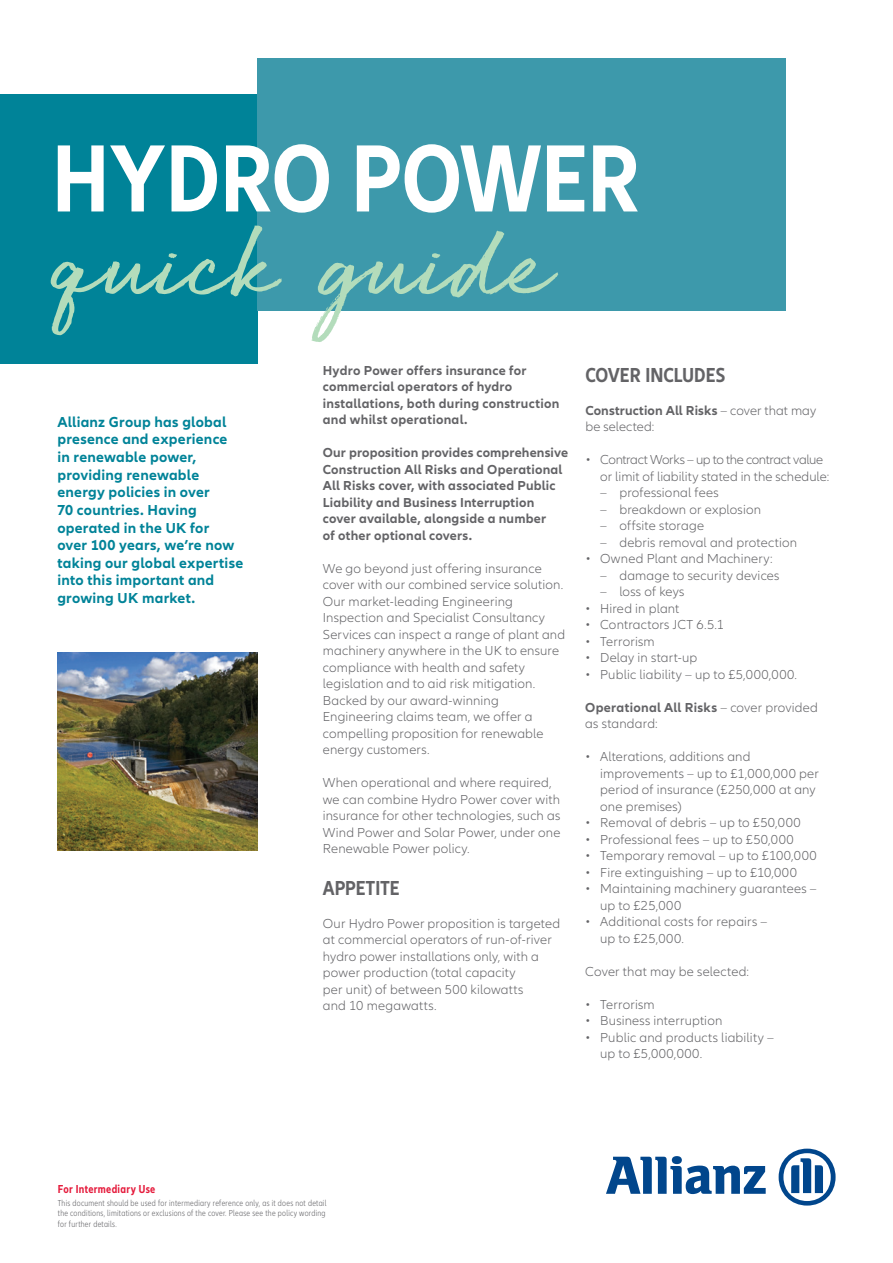
<style>
.page{position:relative;width:893px;height:1263px;background:#fff}
.page>*{position:absolute;margin:0;border:0;box-sizing:border-box;transform-origin:0 0}
.t1{font:123px "Golden Plains";letter-spacing:.01em;color:#b3dcbb}
.t2{font:700 condensed 99px "Allianz Neo";letter-spacing:-.005em;color:#fff}
.t3{font:700 condensed 21px "Allianz Neo";letter-spacing:-.005em;color:#636366}
.t4{font:700 15px/17.7px "Allianz Neo";letter-spacing:.015em;color:#008398}
.t5{font:300 13.5px/16.5px "Allianz Neo";letter-spacing:.01em;color:#636366}
.t6{font:700 13.5px/16.5px "Allianz Neo";letter-spacing:.015em;color:#636366}
.t7{font:700 condensed 12px "Allianz Neo";letter-spacing:.025em;color:#e51b3c}
.t8{font:300 condensed 9px/10.5px "Allianz Neo";letter-spacing:.03em;color:#636366;text-align:justify}
.s1{font-weight:700}
</style>
<div class="page">
<svg style="left:606px;top:1156px;width:160px;height:38px"></svg>
<svg style="left:779px;top:1148px;width:57px;height:57px"></svg>
<div style="left:0;top:94px;width:257px;height:270px;background:#008398"></div>
<div style="left:257px;top:58px;width:529px;height:252px;background:#3d99ab"></div>
<img style="left:57px;top:653px;width:200px;height:198px">
<h2 class="t2" style="left:52px;top:121px;width:589px">HYDRO POWER</h2>
<h1 class="t1" style="left:52px;top:179px;width:501px">quick guide</h1>
<h3 class="t3" style="left:585px;top:363px;width:141px">COVER INCLUDES</h3>
<p class="t5" style="left:585px;top:402px;width:232px"><span class="s1">Construction All Risks</span> – cover that may be selected:</p>
<p class="t5" style="left:600px;top:452px;width:231px;text-indent:-15px">• Contract Works – up to the contract value or limit of liability stated in the schedule:</p>
<p class="t5" style="left:600px;top:485px;width:120px">– professional fees</p>
<p class="t5" style="left:600px;top:501px;width:162px">– breakdown or explosion</p>
<p class="t5" style="left:600px;top:518px;width:105px">– offsite storage</p>
<p class="t5" style="left:600px;top:534px;width:198px">– debris removal and protection</p>
<p class="t5" style="left:585px;top:551px;width:189px">• Owned Plant and Machinery:</p>
<p class="t5" style="left:600px;top:567px;width:181px">– damage to security devices</p>
<p class="t5" style="left:600px;top:584px;width:86px">– loss of keys</p>
<p class="t5" style="left:585px;top:600px;width:96px">• Hired in plant</p>
<p class="t5" style="left:585px;top:617px;width:140px">• Contractors JCT 6.5.1</p>
<p class="t5" style="left:585px;top:633px;width:71px">• Terrorism</p>
<p class="t5" style="left:585px;top:650px;width:113px">• Delay in start-up</p>
<p class="t5" style="left:585px;top:666px;width:213px">• Public liability – up to £5,000,000.</p>
<p class="t5" style="left:585px;top:699px;width:234px"><span class="s1">Operational All Risks</span> – cover provided as standard:</p>
<p class="t5" style="left:600px;top:749px;width:220px;text-indent:-15px">• Alterations, additions and improvements – up to £1,000,000 per period of insurance (£250,000 at any one premises)</p>
<p class="t5" style="left:585px;top:815px;width:217px">• Removal of debris – up to £50,000</p>
<p class="t5" style="left:585px;top:831px;width:210px">• Professional fees – up to £50,000</p>
<p class="t5" style="left:585px;top:848px;width:233px">• Temporary removal – up to £100,000</p>
<p class="t5" style="left:585px;top:864px;width:213px">• Fire extinguishing – up to £10,000</p>
<p class="t5" style="left:600px;top:881px;width:218px;text-indent:-15px">• Maintaining machinery guarantees – up to £25,000</p>
<p class="t5" style="left:600px;top:914px;width:169px;text-indent:-15px">• Additional costs for repairs – up to £25,000.</p>
<p class="t5" style="left:585px;top:963px;width:165px">Cover that may be selected:</p>
<p class="t5" style="left:585px;top:996px;width:71px">• Terrorism</p>
<p class="t5" style="left:585px;top:1013px;width:139px">• Business interruption</p>
<p class="t5" style="left:600px;top:1029px;width:175px;text-indent:-15px">• Public and products liability – up to £5,000,000.</p>
<p class="t6" style="left:323px;top:362px;width:238px">Hydro Power offers insurance for commercial operators of hydro installations, both during construction and whilst operational.</p>
<p class="t6" style="left:323px;top:445px;width:247px">Our proposition provides comprehensive Construction All Risks and Operational All Risks cover, with associated Public Liability and Business Interruption cover available, alongside a number<br>of other optional covers.</p>
<p class="t5" style="left:323px;top:560px;width:244px">We go beyond just offering insurance cover with our combined service solution.<br>Our market-leading Engineering Inspection and Specialist Consultancy Services can inspect a range of plant and machinery anywhere in the UK to ensure compliance with health and safety legislation and to aid risk mitigation.<br>Backed by our award-winning Engineering claims team, we offer a compelling proposition for renewable energy customers.</p>
<p class="t5" style="left:323px;top:775px;width:239px">When operational and where required, we can combine Hydro Power cover with insurance for other technologies, such as Wind Power and Solar Power, under one Renewable Power policy.</p>
<h3 class="t3" style="left:323px;top:876px;width:78px">APPETITE</h3>
<p class="t5" style="left:323px;top:915px;width:239px">Our Hydro Power proposition is targeted at commercial operators of run-of-river hydro power installations only, with a power production (total capacity<br>per unit) of between 500 kilowatts<br>and 10 megawatts.</p>
<p class="t4" style="left:57px;top:413px;width:187px">Allianz Group has global presence and experience in renewable power, providing renewable energy policies in over<br>70 countries. Having operated in the UK for<br>over 100 years, we’re now taking our global expertise into this important and growing UK market.</p>
<p class="t7" style="left:58px;top:1182px;width:99px">For Intermediary Use</p>
<p class="t8" style="left:58px;top:1198px;width:270px">This document should be used for intermediary reference only, as it does not detail the conditions, limitations or exclusions of the cover. Please see the policy wording for further details.</p>
</div>
